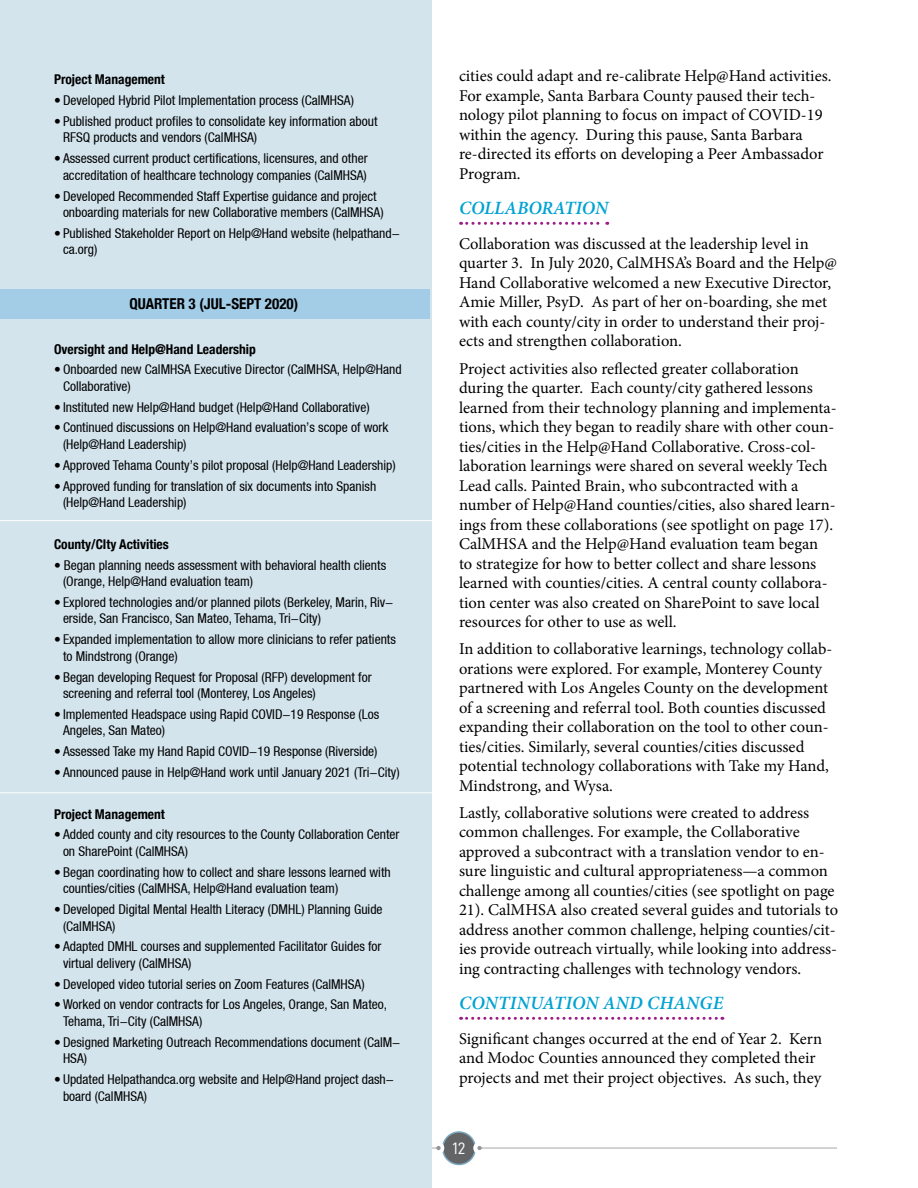
<style>
.page{position:relative;width:918px;height:1188px;background:#fff}
.page>*{position:absolute;margin:0;border:0;box-sizing:border-box;transform-origin:0 0}
.t1{font:italic 600 18.75px "Minion Pro";color:#00a2d2}
.t2{font:16.5px/19.5px "Minion Pro";color:#000}
.t3{font:16.5px "D DIN";color:#fff}
.t4{font:700 condensed 15px "Helvetica Neue";color:#000}
.t5{font:condensed 13.5px/16.5px "Helvetica Neue LT";color:#000}
.t6{font:700 condensed 13.5px "Helvetica Neue";color:#000}
</style>
<div class="page">
<div style="left:443px;top:1132px;width:32px;height:33px;background:#636466;border-radius:50%"></div>
<div style="left:442px;top:1131px;width:34px;height:34px;border:2px solid #7ba9c1;border-radius:50%"></div>
<div style="left:433px;top:1142px;width:11px;height:12px;background:#fff;border-radius:50%"></div>
<div style="left:473px;top:1142px;width:12px;height:12px;background:#fff;border-radius:50%"></div>
<hr style="left:81px;top:1148px;width:357px;height:1px;background:#a5a7aa">
<hr style="left:480px;top:1148px;width:357px;height:1px;background:#a5a7aa">
<svg style="left:436px;top:1146px;width:5px;height:4px"></svg>
<svg style="left:477px;top:1146px;width:5px;height:4px"></svg>
<svg style="left:461px;top:222px;width:147px;height:3px"></svg>
<svg style="left:461px;top:1017px;width:262px;height:3px"></svg>
<div style="left:0;top:0;width:432px;height:1188px;background:#d3e4ed"></div>
<hr style="left:0;top:520px;width:432px;height:1px;background:#fff">
<hr style="left:0;top:792px;width:432px;height:1px;background:#fff">
<div style="left:0;top:289px;width:430px;height:29px;background:#a3cde7"></div>
<p class="t6" style="left:54px;top:68px;width:112px">Project Management</p>
<p class="t5" style="left:54px;top:92px;width:301px">• Developed Hybrid Pilot Implementation process (CalMHSA)</p>
<p class="t5" style="left:63px;top:113px;width:316px;text-indent:-9px">• Published product profiles to consolidate key information about<br>RFSQ products and vendors (CalMHSA)</p>
<p class="t5" style="left:54px;top:150px;width:315px;text-align:right">• Assessed current product certifications, licensures, and other accreditation of healthcare technology companies (CalMHSA)</p>
<p class="t5" style="left:63px;top:187px;width:322px;text-indent:-9px">• Developed Recommended Staff Expertise guidance and project onboarding materials for new Collaborative members (CalMHSA)</p>
<p class="t5" style="left:63px;top:225px;width:338px;text-indent:-9px">• Published Stakeholder Report on Help@Hand website (helpathand&shy;ca.org)</p>
<p class="t4" style="left:129px;top:291px;width:170px">QUARTER 3 (JUL-SEPT 2020)</p>
<p class="t6" style="left:54px;top:338px;width:203px">Oversight and Help@Hand Leadership</p>
<p class="t5" style="left:63px;top:361px;width:340px;text-indent:-9px">• Onboarded new CalMHSA Executive Director (CalMHSA, Help@Hand<br>Collaborative)</p>
<p class="t5" style="left:54px;top:399px;width:317px">• Instituted new Help@Hand budget (Help@Hand Collaborative)</p>
<p class="t5" style="left:63px;top:419px;width:327px;text-indent:-9px">• Continued discussions on Help@Hand evaluation’s scope of work (Help@Hand Leadership)</p>
<p class="t5" style="left:54px;top:457px;width:343px">• Approved Tehama County’s pilot proposal (Help@Hand Leadership)</p>
<p class="t5" style="left:63px;top:478px;width:315px;text-indent:-9px">• Approved funding for translation of six documents into Spanish (Help@Hand Leadership)</p>
<p class="t6" style="left:54px;top:533px;width:116px">County/CIty Activities</p>
<p class="t5" style="left:63px;top:556px;width:325px;text-indent:-9px">• Began planning needs assessment with behavioral health clients (Orange, Help@Hand evaluation team)</p>
<p class="t5" style="left:63px;top:594px;width:332px;text-indent:-9px">• Explored technologies and/or planned pilots (Berkeley, Marin, Riv&shy;erside, San Francisco, San Mateo, Tehama, Tri-City)</p>
<p class="t5" style="left:63px;top:631px;width:334px;text-indent:-9px">• Expanded implementation to allow more clinicians to refer patients to Mindstrong (Orange)</p>
<p class="t5" style="left:63px;top:668px;width:310px;text-indent:-9px">• Began developing Request for Proposal (RFP) development for screening and referral tool (Monterey, Los Angeles)</p>
<p class="t5" style="left:63px;top:706px;width:318px;text-indent:-9px">• Implemented Headspace using Rapid COVID-19 Response (Los<br>Angeles, San Mateo)</p>
<p class="t5" style="left:54px;top:743px;width:325px">• Assessed Take my Hand Rapid COVID-19 Response (Riverside)</p>
<p class="t5" style="left:54px;top:764px;width:347px">• Announced pause in Help@Hand work until January 2021 (Tri-City)</p>
<p class="t6" style="left:54px;top:803px;width:112px">Project Management</p>
<p class="t5" style="left:63px;top:826px;width:338px;text-indent:-9px">• Added county and city resources to the County Collaboration Center on SharePoint (CalMHSA)</p>
<p class="t5" style="left:63px;top:864px;width:329px;text-indent:-9px">• Began coordinating how to collect and share lessons learned with counties/cities (CalMHSA, Help@Hand evaluation team)</p>
<p class="t5" style="left:63px;top:901px;width:321px;text-indent:-9px">• Developed Digital Mental Health Literacy (DMHL) Planning Guide (CalMHSA)</p>
<p class="t5" style="left:63px;top:938px;width:320px;text-indent:-9px">• Adapted DMHL courses and supplemented Facilitator Guides for virtual delivery (CalMHSA)</p>
<p class="t5" style="left:54px;top:976px;width:312px">• Developed video tutorial series on Zoom Features (CalMHSA)</p>
<p class="t5" style="left:63px;top:996px;width:326px;text-indent:-9px">• Worked on vendor contracts for Los Angeles, Orange, San Mateo,<br>Tehama, Tri-City (CalMHSA)</p>
<p class="t5" style="left:63px;top:1034px;width:339px;text-indent:-9px">• Designed Marketing Outreach Recommendations document (CalM-<br>HSA)</p>
<p class="t5" style="left:63px;top:1071px;width:333px;text-indent:-9px">• Updated Helpathandca.org website and Help@Hand project dash&shy;board (CalMHSA)</p>
<p class="t2" style="left:459px;top:66px;width:374px">cities could adapt and re-calibrate Help@Hand activities.<br>For example, Santa Barbara County paused their tech&shy;nology pilot planning to focus on impact of COVID-19 within the agency. During this pause, Santa Barbara re-directed its efforts on developing a Peer Ambassador Program.</p>
<p class="t1" style="left:459px;top:195px;width:151px">COLLABORATION</p>
<p class="t2" style="left:459px;top:234px;width:379px">Collaboration was discussed at the leadership level in quarter 3. In July 2020, CalMHSA’s Board and the Help@ Hand Collaborative welcomed a new Executive Director, Amie Miller, PsyD. As part of her on-boarding, she met with each county/city in order to understand their proj&shy;ects and strengthen collaboration.</p>
<p class="t2" style="left:459px;top:359px;width:379px">Project activities also reflected greater collaboration during the quarter. Each county/city gathered lessons learned from their technology planning and implementa&shy;tions, which they began to readily share with other coun&shy;ties/cities in the Help@Hand Collaborative. Cross-col&shy;laboration learnings were shared on several weekly Tech Lead calls. Painted Brain, who subcontracted with a number of Help@Hand counties/cities, also shared learn&shy;ings from these collaborations (see spotlight on page 17).<br>CalMHSA and the Help@Hand evaluation team began<br>to strategize for how to better collect and share lessons learned with counties/cities. A central county collabora&shy;tion center was also created on SharePoint to save local resources for other to use as well.</p>
<p class="t2" style="left:459px;top:639px;width:375px">In addition to collaborative learnings, technology collab&shy;orations were explored. For example, Monterey County partnered with Los Angeles County on the development of a screening and referral tool. Both counties discussed expanding their collaboration on the tool to other coun&shy;ties/cities. Similarly, several counties/cities discussed potential technology collaborations with Take my Hand, Mindstrong, and Wysa.</p>
<p class="t2" style="left:459px;top:803px;width:381px">Lastly, collaborative solutions were created to address common challenges. For example, the Collaborative approved a subcontract with a translation vendor to en&shy;sure linguistic and cultural appropriateness—a common challenge among all counties/cities (see spotlight on page 21). CalMHSA also created several guides and tutorials to address another common challenge, helping counties/cit&shy;ies provide outreach virtually, while looking into address&shy;ing contracting challenges with technology vendors.</p>
<p class="t1" style="left:459px;top:990px;width:266px">CONTINUATION AND CHANGE</p>
<p class="t2" style="left:459px;top:1029px;width:365px">Significant changes occurred at the end of Year 2. Kern and Modoc Counties announced they completed their projects and met their project objectives. As such, they</p>
<p class="t3" style="left:452px;top:1140px;width:15px">12</p>
</div>
